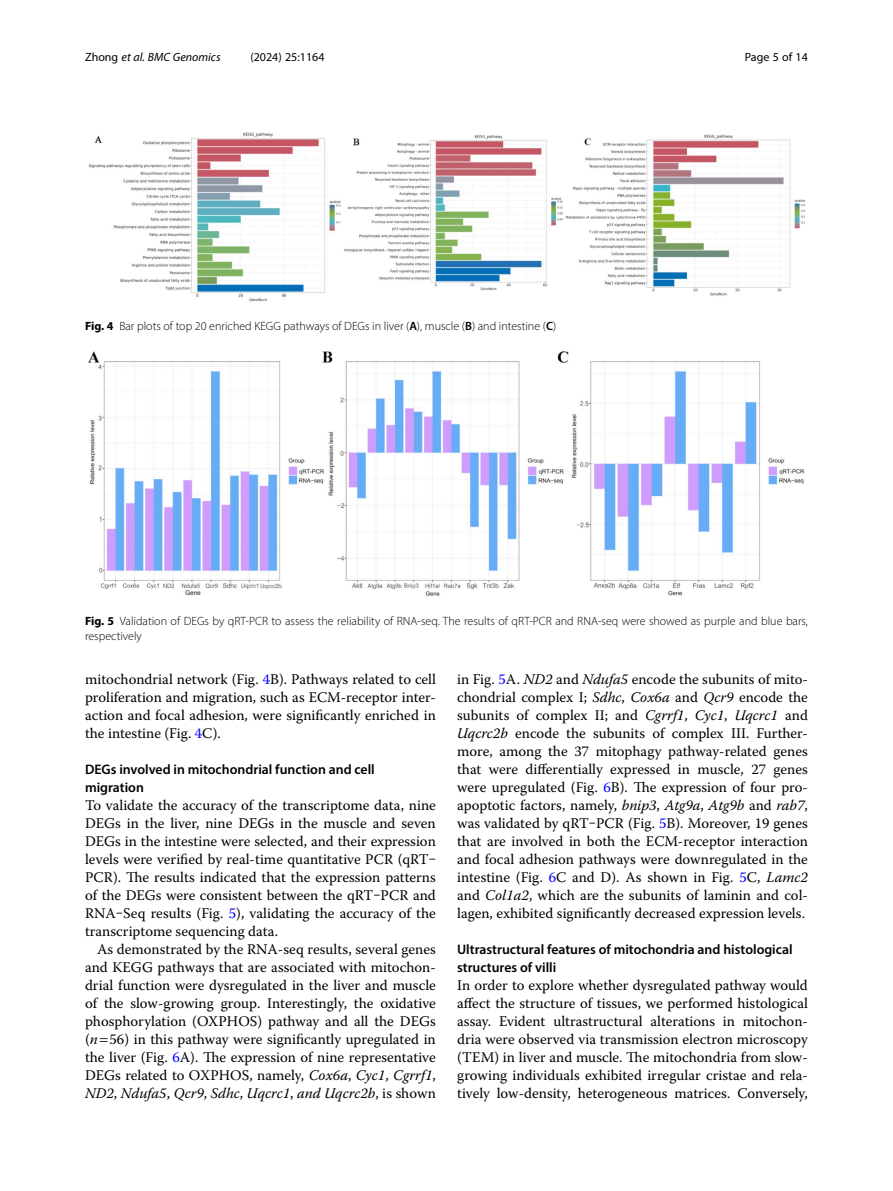
<style>
.page{position:relative;width:893px;height:1191px;background:#fff}
.page>*{position:absolute;margin:0;border:0;box-sizing:border-box;transform-origin:0 0}
.Body_Text_Indent{font:14.7px/18px "Warnock Pro";color:#000;text-align:justify}
.Body_Text{font:14.7px/18px "Warnock Pro";color:#000;text-align:justify}
.Head_2{font:600 13.8px/18px "Myriad Pro";color:#000}
.Figure_Caption{font:300 12px/15px "Myriad Pro";color:#000}
.t1{font:12px "Myriad Pro";color:#000}
.t2{font:italic 12px "Myriad Pro";color:#000}
.s1{font-style:normal}
.s2{font-weight:700}
.s3{font-weight:600}
.s4{color:#00f}
.s5{font-style:italic}
</style>
<div class="page">
<img style="left:88px;top:351px;width:717px;height:245px">
<img style="left:89px;top:132px;width:717px;height:170px">
<p class="t2" style="left:85px;top:50px;width:137px"><span class="s1">Zhong</span> et al. BMC Genomics</p>
<p class="t1" style="left:250px;top:50px;width:76px">(2024) 25:1164</p>
<p class="t1" style="left:745px;top:50px;width:65px">Page 5 of 14</p>
<p class="Figure_Caption" style="left:85px;top:319px;width:473px"><span class="s2">Fig. 4</span> Bar plots of top 20 enriched KEGG pathways of DEGs in liver (<span class="s3">A</span>), muscle (<span class="s3">B</span>) and intestine (<span class="s3">C</span>)</p>
<p class="Figure_Caption" style="left:85px;top:613px;width:724px"><span class="s2">Fig. 5</span> Validation of DEGs by qRT-PCR to assess the reliability of RNA-seq. The results of qRT-PCR and RNA-seq were showed as purple and blue bars, respectively</p>
<p class="Body_Text_Indent" style="left:85px;top:670px;width:352px">mitochondrial network (Fig. <span class="s4">4</span>B). Pathways related to cell proliferation and migration, such as ECM-receptor inter&shy;action and focal adhesion, were significantly enriched in the intestine (Fig. <span class="s4">4</span>C).</p>
<p class="Head_2" style="left:85px;top:760px;width:291px">DEGs involved in mitochondrial function and cell migration</p>
<p class="Body_Text" style="left:85px;top:796px;width:352px">To validate the accuracy of the transcriptome data, nine DEGs in the liver, nine DEGs in the muscle and seven DEGs in the intestine were selected, and their expression levels were verified by real-time quantitative PCR (qRT‒ PCR). The results indicated that the expression patterns of the DEGs were consistent between the qRT‒PCR and RNA‒Seq results (Fig. <span class="s4">5</span>), validating the accuracy of the transcriptome sequencing data.</p>
<p class="Body_Text_Indent" style="left:85px;top:940px;width:352px;text-indent:12px">As demonstrated by the RNA-seq results, several genes and KEGG pathways that are associated with mitochon&shy;drial function were dysregulated in the liver and muscle of the slow-growing group. Interestingly, the oxidative phosphorylation (OXPHOS) pathway and all the DEGs (<span class="s5">n</span> 56) in this pathway were significantly upregulated in the liver (Fig. <span class="s4">6</span>A). The expression of nine representative DEGs related to OXPHOS, namely, <span class="s5">Cox6a</span>, <span class="s5">Cyc1</span>, <span class="s5">Cgrrf1</span>, <span class="s5">ND2</span>, <span class="s5">Ndufa5</span>, <span class="s5">Qcr9</span>, <span class="s5">Sdhc</span>, <span class="s5">Uqcrc1</span>, <span class="s5">and Uqcrc2b</span>, is shown</p>
<p class="Body_Text_Indent" style="left:457px;top:670px;width:352px">in Fig. <span class="s4">5</span>A. <span class="s5">ND2</span> and <span class="s5">Ndufa5</span> encode the subunits of mito&shy;chondrial complex I; <span class="s5">Sdhc</span>, <span class="s5">Cox6a</span> and <span class="s5">Qcr9</span> encode the subunits of complex II; and <span class="s5">Cgrrf1</span>, <span class="s5">Cyc1</span>, <span class="s5">Uqcrc1</span> and <span class="s5">Uqcrc2b</span> encode the subunits of complex III. Further&shy;more, among the 37 mitophagy pathway-related genes that were differentially expressed in muscle, 27 genes were upregulated (Fig. <span class="s4">6</span>B). The expression of four pro&shy;apoptotic factors, namely, <span class="s5">bnip3</span>, <span class="s5">Atg9a</span>, <span class="s5">Atg9b</span> and <span class="s5">rab7</span>, was validated by qRT‒PCR (Fig. <span class="s4">5</span>B). Moreover, 19 genes that are involved in both the ECM-receptor interaction and focal adhesion pathways were downregulated in the intestine (Fig. <span class="s4">6</span>C and D). As shown in Fig. <span class="s4">5</span>C, <span class="s5">Lamc2 </span>and <span class="s5">Col1a2</span>, which are the subunits of laminin and col&shy;lagen, exhibited significantly decreased expression levels.</p>
<p class="Head_2" style="left:457px;top:940px;width:337px">Ultrastructural features of mitochondria and histological structures of villi</p>
<p class="Body_Text" style="left:457px;top:976px;width:352px">In order to explore whether dysregulated pathway would affect the structure of tissues, we performed histological assay. Evident ultrastructural alterations in mitochon&shy;dria were observed via transmission electron microscopy (TEM) in liver and muscle. The mitochondria from slow&shy;growing individuals exhibited irregular cristae and rela&shy;tively low-density, heterogeneous matrices. Conversely,</p>
</div>
